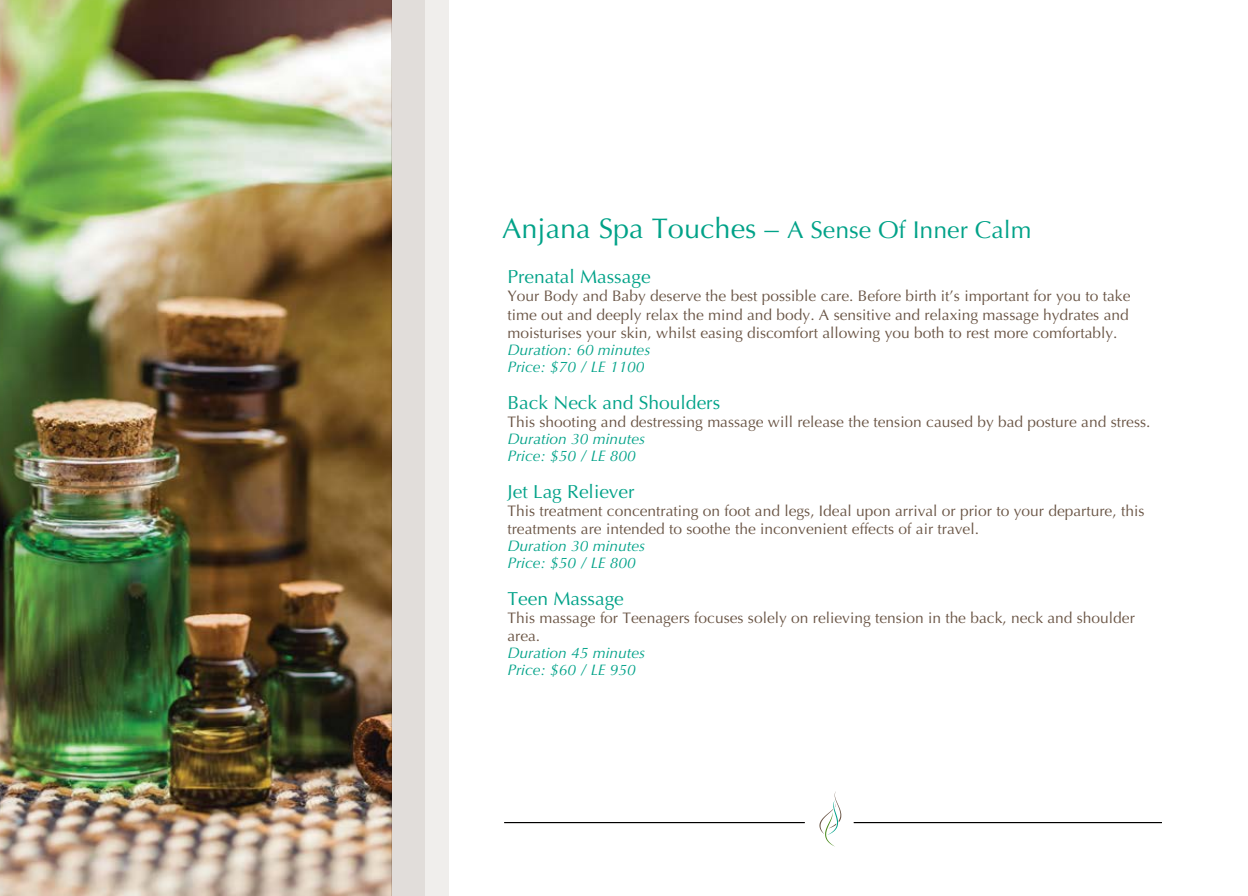
<style>
.page{position:relative;width:1248px;height:896px;background:#fff}
.page>*{position:absolute;margin:0;border:0;box-sizing:border-box;transform-origin:0 0}
.t1{font:28.4px "Optima";color:#00a288}
.t2{font:18.8px "Optima";color:#00a288}
.t3{font:15.2px/18.2px "Optima";color:#695444}
.t4{font:italic 15.2px/17px "Optima";color:#00a288}
.s1{font-size:24.4px}
</style>
<div class="page">
<img style="left:0;top:0;width:391px;height:896px">
<hr style="left:853px;top:822px;width:308px;height:1px;background:#000">
<hr style="left:504px;top:822px;width:300px;height:1px;background:#000">
<svg style="left:819px;top:791px;width:22px;height:55px"></svg>
<div style="left:425px;top:0;width:24px;height:896px;background:#f0eeec"></div>
<div style="left:391px;top:0;width:34px;height:896px;background:#e1ddda"></div>
<h1 class="t1" style="left:502px;top:217px;width:530px">Anjana Spa Touches – <span class="s1">A Sense Of Inner Calm</span></h1>
<p class="t2" style="left:507px;top:269px;width:145px">Prenatal Massage</p>
<p class="t3" style="left:507px;top:289px;width:624px;text-align:justify">Your Body and Baby deserve the best possible care. Before birth it’s important for you to take time out and deeply relax the mind and body. A sensitive and relaxing massage hydrates and moisturises your skin, whilst easing discomfort allowing you both to rest more comfortably.</p>
<p class="t4" style="left:507px;top:342px;width:144px">Duration: 60 minutes<br>Price: $70 / LE 1100</p>
<p class="t2" style="left:507px;top:394px;width:214px">Back Neck and Shoulders</p>
<p class="t3" style="left:507px;top:414px;width:644px">This shooting and destressing massage will release the tension caused by bad posture and stress.</p>
<p class="t4" style="left:507px;top:431px;width:139px">Duration 30 minutes<br>Price: $50 / LE 800</p>
<p class="t2" style="left:507px;top:483px;width:129px">Jet Lag Reliever</p>
<p class="t3" style="left:507px;top:503px;width:638px">This treatment concentrating on foot and legs, Ideal upon arrival or prior to your departure, this treatments are intended to soothe the inconvenient effects of air travel.</p>
<p class="t4" style="left:507px;top:539px;width:139px">Duration 30 minutes<br>Price: $50 / LE 800</p>
<p class="t2" style="left:507px;top:590px;width:118px">Teen Massage</p>
<p class="t3" style="left:507px;top:610px;width:629px">This massage for Teenagers focuses solely on relieving tension in the back, neck and shoulder area.</p>
<p class="t4" style="left:507px;top:646px;width:139px">Duration 45 minutes<br>Price: $60 / LE 950</p>
</div>
